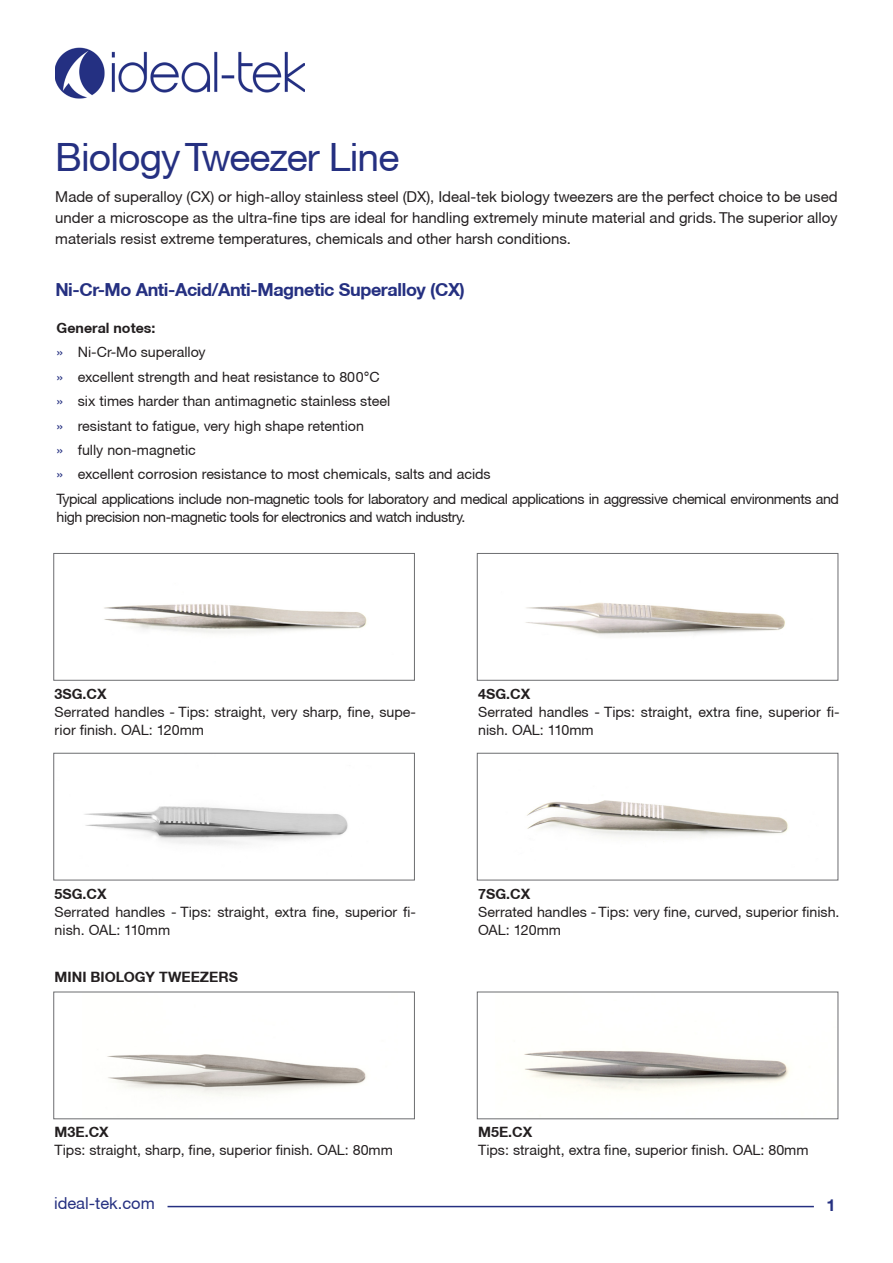
<style>
.page{position:relative;width:893px;height:1263px;background:#fff}
.page>*{position:absolute;margin:0;border:0;box-sizing:border-box;transform-origin:0 0}
.t1{font:39px "Helvetica Neue CE";letter-spacing:-.02em;color:#253081}
.t2{font:700 18px "Helvetica Neue CE";letter-spacing:-.02em;color:#253081}
.t3{font:16.5px "Helvetica Neue CE";color:#253081}
.t4{font:700 16.5px "Helvetica Neue CE";color:#253081}
.t5{font:15px/21px "Helvetica Neue CE";color:#231f20;text-align:justify}
.Bullet_1_red{font:14.25px/18px "Helvetica Neue CE";color:#231f20}
.Bullet_1_red-2{font:14.25px/18px "Helvetica Neue CE";letter-spacing:-.03em;color:#231f20}
.t6{font:700 14.25px "Helvetica Neue CE";color:#231f20}
.s1{color:#253081}
</style>
<div class="page">
<img style="left:55px;top:47px;width:250px;height:52px">
<hr style="left:168px;top:1206px;width:646px;height:1px;background:#253081">
<img style="left:84px;top:806px;width:264px;height:39px">
<div style="left:53px;top:753px;width:362px;height:127px;border:1px solid #6c6d70"></div>
<img style="left:107px;top:1054px;width:259px;height:42px">
<div style="left:53px;top:992px;width:362px;height:127px;border:1px solid #6c6d70"></div>
<img style="left:525px;top:602px;width:260px;height:34px">
<div style="left:477px;top:553px;width:361px;height:128px;border:1px solid #6c6d70"></div>
<img style="left:104px;top:604px;width:263px;height:30px">
<div style="left:53px;top:553px;width:362px;height:128px;border:1px solid #6c6d70"></div>
<img style="left:527px;top:800px;width:262px;height:38px">
<div style="left:477px;top:753px;width:361px;height:127px;border:1px solid #6c6d70"></div>
<img style="left:524px;top:1050px;width:266px;height:41px">
<div style="left:477px;top:992px;width:361px;height:127px;border:1px solid #6c6d70"></div>
<p class="t1" style="left:55px;top:134px;width:345px">Biology Tweezer Line</p>
<p class="t5" style="left:55px;top:186px;width:784px">Made of superalloy (CX) or high-alloy stainless steel (DX), Ideal-tek biology tweezers are the perfect choice to be used under a microscope as the ultra-fine tips are ideal for handling extremely minute material and grids. The superior alloy materials resist extreme temperatures, chemicals and other harsh conditions.</p>
<p class="t2" style="left:55px;top:278px;width:411px">Ni-Cr-Mo Anti-Acid/Anti-Magnetic Superalloy (CX)</p>
<p class="t6" style="left:57px;top:319px;width:100px">General notes:</p>
<p class="Bullet_1_red" style="left:57px;top:343px;width:151px"><span class="s1">»</span> Ni-Cr-Mo superalloy</p>
<p class="Bullet_1_red" style="left:57px;top:368px;width:325px"><span class="s1">»</span> excellent strength and heat resistance to 800°C</p>
<p class="Bullet_1_red" style="left:57px;top:392px;width:335px"><span class="s1">»</span> six times harder than antimagnetic stainless steel</p>
<p class="Bullet_1_red" style="left:57px;top:417px;width:309px"><span class="s1">»</span> resistant to fatigue, very high shape retention</p>
<p class="Bullet_1_red" style="left:57px;top:441px;width:141px"><span class="s1">»</span> fully non-magnetic</p>
<p class="Bullet_1_red" style="left:57px;top:465px;width:436px"><span class="s1">»</span> excellent corrosion resistance to most chemicals, salts and acids</p>
<p class="Bullet_1_red-2" style="left:57px;top:490px;width:784px">Typical applications include non-magnetic tools for laboratory and medical applications in aggressive chemical environments and high precision non-magnetic tools for electronics and watch industry.</p>
<p class="t6" style="left:55px;top:685px;width:54px">3SG.CX</p>
<p class="Bullet_1_red" style="left:55px;top:703px;width:363px">Serrated handles - Tips: straight, very sharp, fine, supe&shy;rior finish. OAL: 120mm</p>
<p class="t6" style="left:55px;top:885px;width:54px">5SG.CX</p>
<p class="Bullet_1_red" style="left:55px;top:903px;width:363px">Serrated handles - Tips: straight, extra fine, superior fi&shy;nish. OAL: 110mm</p>
<p class="t6" style="left:55px;top:968px;width:185px">MINI BIOLOGY TWEEZERS</p>
<p class="t6" style="left:55px;top:1123px;width:56px">M3E.CX</p>
<p class="Bullet_1_red" style="left:55px;top:1141px;width:340px">Tips: straight, sharp, fine, superior finish. OAL: 80mm</p>
<p class="t6" style="left:478px;top:685px;width:54px">4SG.CX</p>
<p class="Bullet_1_red" style="left:478px;top:703px;width:363px">Serrated handles - Tips: straight, extra fine, superior fi&shy;nish. OAL: 110mm</p>
<p class="t6" style="left:478px;top:885px;width:54px">7SG.CX</p>
<p class="Bullet_1_red" style="left:478px;top:903px;width:363px">Serrated handles - Tips: very fine, curved, superior finish.<br>OAL: 120mm</p>
<p class="t6" style="left:478px;top:1123px;width:56px">M5E.CX</p>
<p class="Bullet_1_red" style="left:478px;top:1141px;width:332px">Tips: straight, extra fine, superior finish. OAL: 80mm</p>
<p class="t3" style="left:54px;top:1194px;width:102px">ideal-tek.com</p>
<p class="t4" style="left:827px;top:1195px;width:11px">1</p>
</div>
